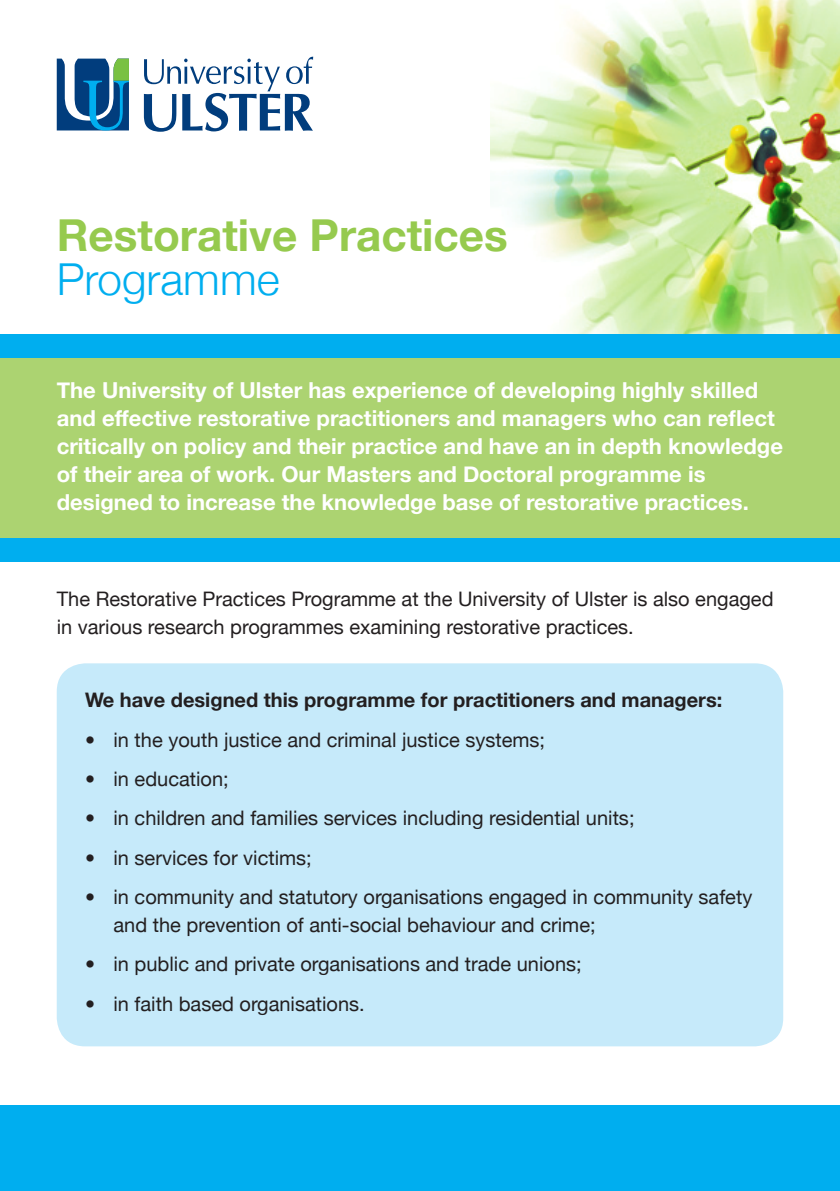
<style>
.page{position:relative;width:840px;height:1191px;background:#fff}
.page>*{position:absolute;margin:0;border:0;box-sizing:border-box;transform-origin:0 0}
.t1{font:700 44px "Helvetica Neue";color:#96ca4e}
.t2{font:300 44px "Helvetica Neue";color:#00aeef}
.t3{font:700 22px/28px "Helvetica Neue";color:#fff}
.t4{font:20px/28px "Helvetica Neue";color:#231f20}
.t5{font:700 20px "Helvetica Neue";color:#231f20}
</style>
<div class="page">
<div style="left:57px;top:663px;width:725px;height:383px;background:#c6eafa;border-radius:28px"></div>
<img style="left:490px;top:0;width:349px;height:334px">
<svg style="left:144px;top:57px;width:169px;height:75px"></svg>
<svg style="left:57px;top:59px;width:72px;height:71px"></svg>
<div style="left:0;top:1106px;width:839px;height:85px;background:#00aeef"></div>
<div style="left:0;top:334px;width:839px;height:228px;background:#acd371"></div>
<div style="left:0;top:334px;width:839px;height:24px;background:#00aeef"></div>
<div style="left:0;top:538px;width:839px;height:24px;background:#00aeef"></div>
<p class="t1" style="left:57px;top:208px;width:452px">Restorative Practices</p>
<p class="t2" style="left:57px;top:252px;width:224px">Programme</p>
<p class="t3" style="left:57px;top:375px;width:727px">The University of Ulster has experience of developing highly skilled and effective restorative practitioners and managers who can reflect critically on policy and their practice and have an in depth knowledge of their area of work. Our Masters and Doctoral programme is designed to increase the knowledge base of restorative practices.</p>
<p class="t4" style="left:57px;top:584px;width:717px">The Restorative Practices Programme at the University of Ulster is also engaged in various research programmes examining restorative practices.</p>
<p class="t5" style="left:85px;top:687px;width:638px">We have designed this programme for practitioners and managers:</p>
<p class="t4" style="left:85px;top:725px;width:461px">• in the youth justice and criminal justice systems;</p>
<p class="t4" style="left:85px;top:764px;width:145px">• in education;</p>
<p class="t4" style="left:85px;top:804px;width:550px">• in children and families services including residential units;</p>
<p class="t4" style="left:85px;top:843px;width:228px">• in services for victims;</p>
<p class="t4" style="left:113px;top:882px;width:640px;text-indent:-28px">• in community and statutory organisations engaged in community safety and the prevention of anti-social behaviour and crime;</p>
<p class="t4" style="left:85px;top:950px;width:498px">• in public and private organisations and trade unions;</p>
<p class="t4" style="left:85px;top:989px;width:281px">• in faith based organisations.</p>
</div>
